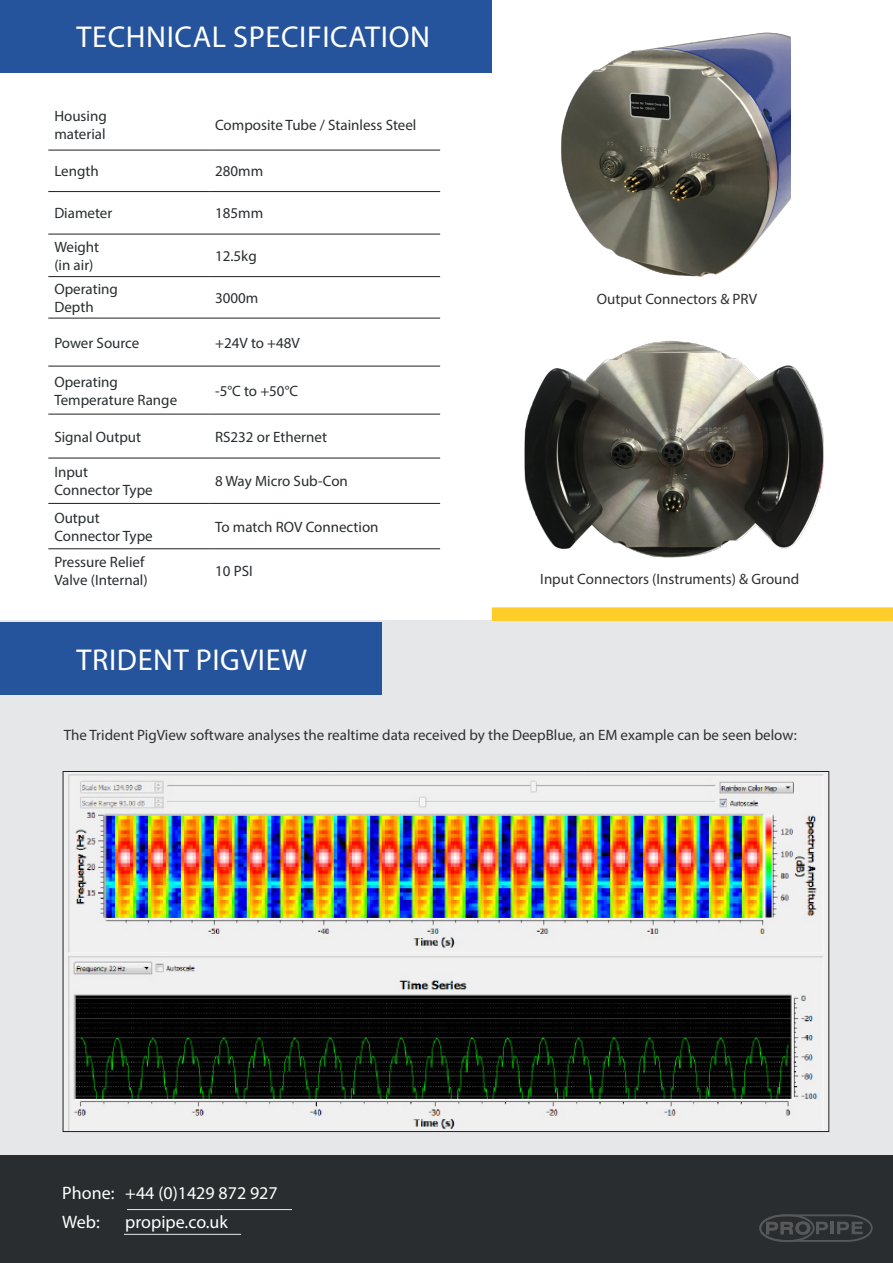
<style>
.page{position:relative;width:893px;height:1263px;background:#fff}
.page>*{position:absolute;margin:0;border:0;box-sizing:border-box;transform-origin:0 0}
.t1{font:30.3px "Myriad Pro";letter-spacing:.02em;color:#fff}
.t2{font:18px "Myriad Pro";color:#fff}
.t3{font:15px "Myriad Pro";color:#292d2f}
.t4{font:15px "Myriad Pro";color:#312f30}
</style>
<div class="page">
<div style="left:0;top:621px;width:893px;height:535px;background:#e6e7e9"></div>
<div style="left:0;top:0;width:492px;height:72px;background:#25549d"></div>
<hr style="left:48px;top:150px;width:161px;height:1px;background:#231f20">
<hr style="left:209px;top:150px;width:231px;height:1px;background:#231f20">
<hr style="left:48px;top:191px;width:161px;height:1px;background:#231f20">
<hr style="left:209px;top:191px;width:231px;height:1px;background:#231f20">
<hr style="left:48px;top:234px;width:161px;height:1px;background:#231f20">
<hr style="left:209px;top:234px;width:231px;height:1px;background:#231f20">
<hr style="left:48px;top:276px;width:161px;height:1px;background:#231f20">
<hr style="left:209px;top:276px;width:231px;height:1px;background:#231f20">
<hr style="left:48px;top:318px;width:161px;height:1px;background:#231f20">
<hr style="left:209px;top:318px;width:231px;height:1px;background:#231f20">
<hr style="left:48px;top:366px;width:161px;height:1px;background:#231f20">
<hr style="left:209px;top:366px;width:231px;height:1px;background:#231f20">
<hr style="left:48px;top:414px;width:161px;height:1px;background:#231f20">
<hr style="left:209px;top:414px;width:231px;height:1px;background:#231f20">
<hr style="left:48px;top:458px;width:161px;height:1px;background:#231f20">
<hr style="left:209px;top:458px;width:231px;height:1px;background:#231f20">
<hr style="left:48px;top:503px;width:161px;height:1px;background:#231f20">
<hr style="left:209px;top:503px;width:231px;height:1px;background:#231f20">
<hr style="left:48px;top:548px;width:161px;height:1px;background:#231f20">
<hr style="left:209px;top:548px;width:231px;height:1px;background:#231f20">
<div style="left:493px;top:608px;width:399px;height:12px;background:#fecd29"></div>
<div style="left:492px;top:607px;width:401px;height:14px;border:2px solid #fecd29"></div>
<div style="left:0;top:1156px;width:893px;height:107px;background:#292d2f"></div>
<svg style="left:759px;top:1214px;width:114px;height:28px"></svg>
<hr style="left:127px;top:1209px;width:165px;height:1px;background:#e6e7e9">
<hr style="left:124px;top:1234px;width:117px;height:1px;background:#e6e7e9">
<img style="left:561px;top:32px;width:230px;height:245px">
<img style="left:524px;top:340px;width:300px;height:218px">
<img style="left:65px;top:773px;width:759px;height:357px">
<div style="left:0;top:623px;width:381px;height:72px;background:#25549d"></div>
<p class="t1" style="left:77px;top:19px;width:355px">TECHNICAL SPECIFICATION</p>
<p class="t3" style="left:54px;top:107px;width:54px">Housing</p>
<p class="t3" style="left:54px;top:125px;width:53px">material</p>
<p class="t3" style="left:215px;top:116px;width:203px">Composite Tube / Stainless Steel</p>
<p class="t3" style="left:54px;top:162px;width:46px">Length</p>
<p class="t3" style="left:215px;top:162px;width:50px">280mm</p>
<p class="t3" style="left:54px;top:204px;width:60px">Diameter</p>
<p class="t3" style="left:215px;top:204px;width:50px">185mm</p>
<p class="t3" style="left:54px;top:238px;width:46px">Weight</p>
<p class="t3" style="left:54px;top:256px;width:41px">(in air)</p>
<p class="t3" style="left:215px;top:247px;width:43px">12.5kg</p>
<p class="t3" style="left:54px;top:280px;width:65px">Operating</p>
<p class="t3" style="left:54px;top:298px;width:41px">Depth</p>
<p class="t3" style="left:215px;top:289px;width:45px">3000m</p>
<p class="t3" style="left:54px;top:333px;width:87px">Power Source</p>
<p class="t3" style="left:215px;top:333px;width:86px">+24V to +48V</p>
<p class="t3" style="left:54px;top:372px;width:65px">Operating</p>
<p class="t3" style="left:54px;top:390px;width:124px">Temperature Range</p>
<p class="t3" style="left:215px;top:381px;width:85px">-5°C to +50°C</p>
<p class="t3" style="left:54px;top:427px;width:88px">Signal Output</p>
<p class="t3" style="left:215px;top:427px;width:113px">RS232 or Ethernet</p>
<p class="t3" style="left:54px;top:463px;width:35px">Input</p>
<p class="t3" style="left:54px;top:481px;width:100px">Connector Type</p>
<p class="t3" style="left:215px;top:472px;width:134px">8 Way Micro Sub-Con</p>
<p class="t3" style="left:54px;top:508px;width:47px">Output</p>
<p class="t3" style="left:54px;top:526px;width:100px">Connector Type</p>
<p class="t3" style="left:54px;top:552px;width:92px">Pressure Relief</p>
<p class="t3" style="left:54px;top:570px;width:95px">Valve (Internal)</p>
<p class="t3" style="left:215px;top:517px;width:165px">To match ROV Connection</p>
<p class="t3" style="left:215px;top:561px;width:39px">10 PSI</p>
<p class="t1" style="left:77px;top:641px;width:232px">TRIDENT PIGVIEW</p>
<p class="t4" style="left:597px;top:290px;width:162px">Output Connectors &amp; PRV</p>
<p class="t4" style="left:540px;top:569px;width:261px">Input Connectors (Instruments) &amp; Ground</p>
<p class="t4" style="left:64px;top:725px;width:735px">The Trident PigView software analyses the realtime data received by the DeepBlue, an EM example can be seen below:</p>
<p class="t2" style="left:62px;top:1182px;width:217px">Phone: +44 (0)1429 872 927</p>
<p class="t2" style="left:62px;top:1210px;width:39px">Web:</p>
<p class="t2" style="left:125px;top:1210px;width:104px">propipe.co.uk</p>
</div>
